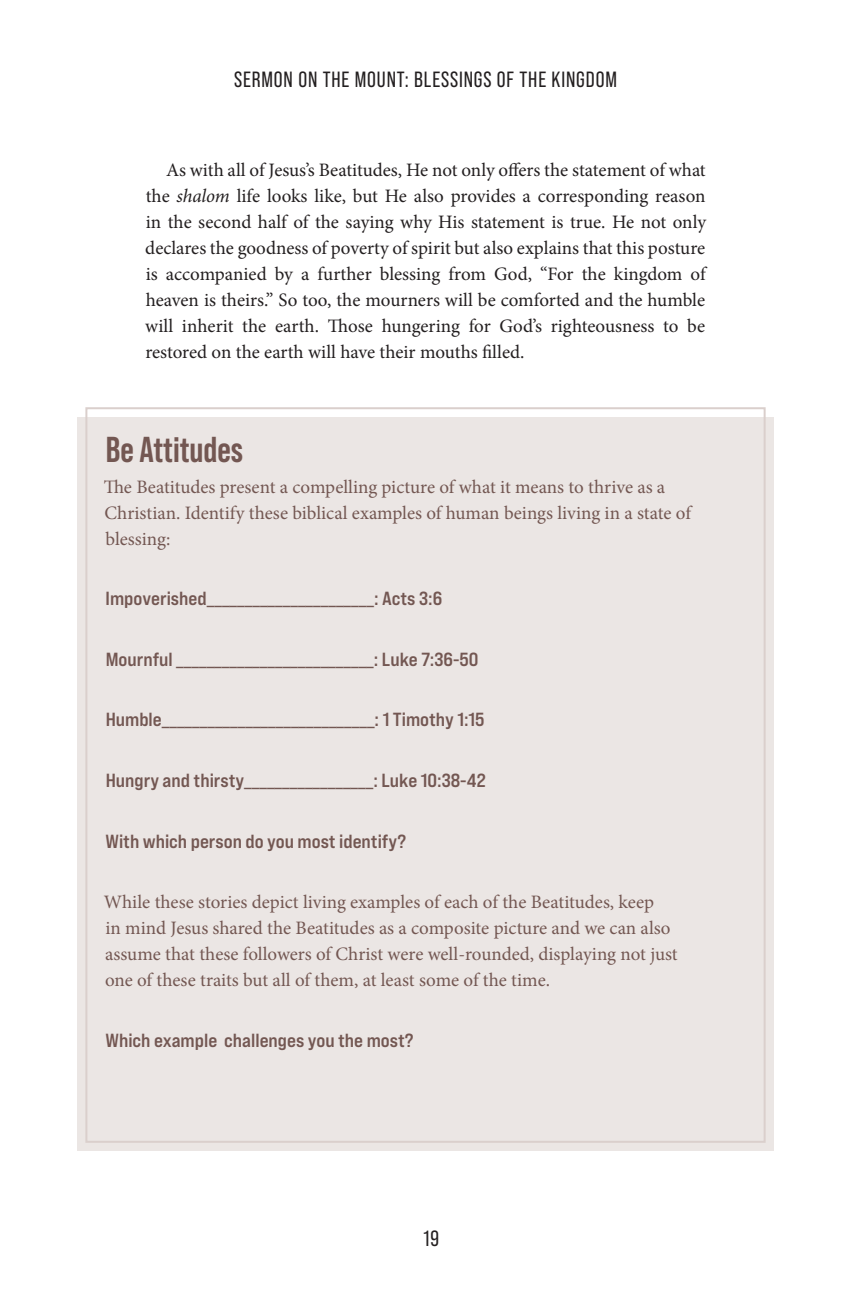
<style>
.page{position:relative;width:864px;height:1296px;background:#fff}
.page>*{position:absolute;margin:0;border:0;box-sizing:border-box;transform-origin:0 0}
.t1{font:700 36px "Bebas Neue Pro";color:#735752}
.t2{font:22px "Bebas Neue Pro";letter-spacing:.04em;color:#231f20}
.t3{font:19px/26px "Minion Pro";letter-spacing:-.005em;color:#231f20;text-align:justify}
.t4{font:19px/26px "Minion Pro";color:#735752}
.t5{font:19px "Bebas Neue Pro Exp Bd";color:#735752}
.s1{font-style:italic}
</style>
<div class="page">
<div style="left:77px;top:417px;width:697px;height:734px;background:#ebe6e4"></div>
<p class="t2" style="left:234px;top:67px;width:384px">SERMON ON THE MOUNT: BLESSINGS OF THE KINGDOM</p>
<p class="t3" style="left:145px;top:157px;width:562px;text-indent:21px">As with all of Jesus’s Beatitudes, He not only offers the statement of what the <span class="s1">shalom</span> life looks like, but He also provides a corresponding reason in the second half of the saying why His statement is true. He not only declares the goodness of poverty of spirit but also explains that this posture is accompanied by a further blessing from God, “For the kingdom of heaven is theirs.” So too, the mourners will be comforted and the humble will inherit the earth. Those hungering for God’s righteousness to be restored on the earth will have their mouths filled.</p>
<h1 class="t1" style="left:106px;top:429px;width:139px">Be Attitudes</h1>
<p class="t4" style="left:104px;top:474px;width:589px">The Beatitudes present a compelling picture of what it means to thrive as a<br>Christian. Identify these biblical examples of human beings living in a state of blessing:</p>
<p class="t5" style="left:106px;top:587px;width:338px">Impoverished______________________: Acts 3:6</p>
<p class="t5" style="left:106px;top:647px;width:374px">Mournful __________________________: Luke 7:36-50</p>
<p class="t5" style="left:106px;top:708px;width:380px">Humble____________________________: 1 Timothy 1:15</p>
<p class="t5" style="left:106px;top:769px;width:382px">Hungry and thirsty_________________: Luke 10:38-42</p>
<p class="t5" style="left:105px;top:829px;width:302px">With which person do you most identify?</p>
<p class="t4" style="left:104px;top:889px;width:575px">While these stories depict living examples of each of the Beatitudes, keep<br>in mind Jesus shared the Beatitudes as a composite picture and we can also assume that these followers of Christ were well-rounded, displaying not just one of these traits but all of them, at least some of the time.</p>
<p class="t5" style="left:105px;top:1029px;width:310px">Which example challenges you the most?</p>
<p class="t2" style="left:424px;top:1226px;width:17px">19</p>
</div>
